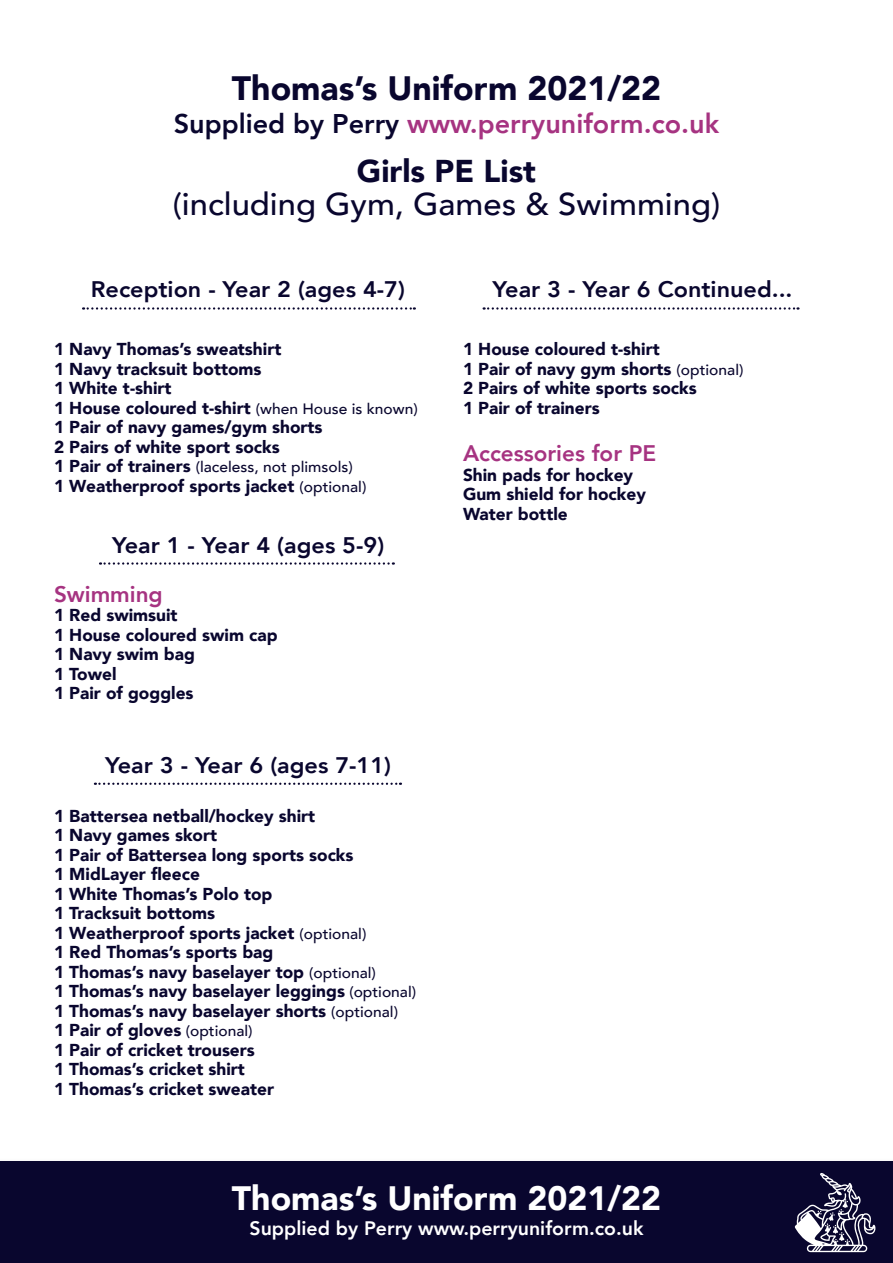
<style>
.page{position:relative;width:893px;height:1263px;background:#fff}
.page>*{position:absolute;margin:0;border:0;box-sizing:border-box;transform-origin:0 0}
.t1{font:900 33.75px "Avenir";color:#fff}
.t2{font:900 33.75px "Avenir";color:#09062e}
.t3{font:500 31.5px "Avenir";color:#09062e;scale:1.04 1}
.t4{font:900 31.5px "Avenir";color:#09062e}
.t5{font:800 27px "Avenir";color:#a63381}
.t6{font:800 22.5px "Avenir";color:#09062e;scale:1.04 1}
.t7{font:800 22.5px "Avenir";color:#a63381}
.t8{font:800 19.5px "Avenir";color:#fff}
.t9{font:900 17.25px "Avenir";color:#09062e}
.t10{font:500 15px "Avenir";color:#09062e;scale:1.04 1}
.s1{color:#09062e}
.s2{font-weight:500;font-size:15px}
.s3{font-weight:900;font-size:17.25px}
</style>
<div class="page">
<div style="left:0;top:1161px;width:893px;height:102px;background:#09062e"></div>
<svg style="left:83px;top:307px;width:332px;height:3px"></svg>
<svg style="left:484px;top:307px;width:314px;height:3px"></svg>
<svg style="left:100px;top:562px;width:294px;height:3px"></svg>
<svg style="left:95px;top:783px;width:306px;height:2px"></svg>
<svg style="left:795px;top:1173px;width:80px;height:79px"></svg>
<p class="t2" style="left:232px;top:59px;width:431px">Thomas’s Uniform 2021/22</p>
<p class="t5" style="left:174px;top:102px;width:547px"><span class="s1">Supplied by Perry</span> www.perryuniform.co.uk</p>
<p class="t4" style="left:357px;top:144px;width:181px">Girls PE List</p>
<p class="t3" style="left:173px;top:177px;width:528px">(including Gym, Games &amp; Swimming)</p>
<p class="t6" style="left:91px;top:272px;width:304px">Reception - Year 2 (ages 4-7)</p>
<p class="t6" style="left:493px;top:272px;width:290px">Year 3 - Year 6 Continued...</p>
<p class="t9" style="left:54px;top:334px;width:229px">1 Navy Thomas’s sweatshirt</p>
<p class="t9" style="left:54px;top:354px;width:209px">1 Navy tracksuit bottoms</p>
<p class="t9" style="left:54px;top:373px;width:119px">1 White t-shirt</p>
<p class="t9" style="left:54px;top:393px;width:365px">1 House coloured t-shirt <span class="s2">(when House is known)</span></p>
<p class="t9" style="left:54px;top:412px;width:270px">1 Pair of navy games/gym shorts</p>
<p class="t9" style="left:54px;top:432px;width:227px">2 Pairs of white sport socks</p>
<p class="t10" style="left:54px;top:454px;width:289px"><span class="s3">1 Pair of trainers</span> (laceless, not plimsols)</p>
<p class="t9" style="left:54px;top:471px;width:314px">1 Weatherproof sports jacket <span class="s2">(optional)</span></p>
<p class="t6" style="left:112px;top:528px;width:263px">Year 1 - Year 4 (ages 5-9)</p>
<p class="t7" style="left:54px;top:576px;width:110px">Swimming</p>
<p class="t9" style="left:54px;top:600px;width:125px">1 Red swimsuit</p>
<p class="t9" style="left:54px;top:620px;width:225px">1 House coloured swim cap</p>
<p class="t9" style="left:54px;top:639px;width:142px">1 Navy swim bag</p>
<p class="t9" style="left:54px;top:659px;width:64px">1 Towel</p>
<p class="t9" style="left:54px;top:678px;width:141px">1 Pair of goggles</p>
<p class="t6" style="left:105px;top:747px;width:276px">Year 3 - Year 6 (ages 7-11)</p>
<p class="t9" style="left:54px;top:801px;width:263px">1 Battersea netball/hockey shirt</p>
<p class="t9" style="left:54px;top:820px;width:165px">1 Navy games skort</p>
<p class="t9" style="left:54px;top:840px;width:301px">1 Pair of Battersea long sports socks</p>
<p class="t9" style="left:54px;top:859px;width:147px">1 MidLayer fleece</p>
<p class="t9" style="left:54px;top:879px;width:220px">1 White Thomas’s Polo top</p>
<p class="t9" style="left:54px;top:898px;width:163px">1 Tracksuit bottoms</p>
<p class="t9" style="left:54px;top:918px;width:314px">1 Weatherproof sports jacket <span class="s2">(optional)</span></p>
<p class="t9" style="left:54px;top:937px;width:221px">1 Red Thomas’s sports bag</p>
<p class="t9" style="left:54px;top:957px;width:323px">1 Thomas’s navy baselayer top <span class="s2">(optional)</span></p>
<p class="t9" style="left:54px;top:976px;width:364px">1 Thomas’s navy baselayer leggings <span class="s2">(optional)</span></p>
<p class="t9" style="left:54px;top:996px;width:345px">1 Thomas’s navy baselayer shorts <span class="s2">(optional)</span></p>
<p class="t9" style="left:54px;top:1015px;width:200px">1 Pair of gloves <span class="s2">(optional)</span></p>
<p class="t9" style="left:54px;top:1035px;width:202px">1 Pair of cricket trousers</p>
<p class="t9" style="left:54px;top:1054px;width:192px">1 Thomas’s cricket shirt</p>
<p class="t9" style="left:54px;top:1074px;width:222px">1 Thomas’s cricket sweater</p>
<p class="t9" style="left:463px;top:334px;width:198px">1 House coloured t-shirt</p>
<p class="t9" style="left:463px;top:354px;width:282px">1 Pair of navy gym shorts <span class="s2">(optional)</span></p>
<p class="t9" style="left:463px;top:373px;width:235px">2 Pairs of white sports socks</p>
<p class="t9" style="left:463px;top:393px;width:138px">1 Pair of trainers</p>
<p class="t7" style="left:463px;top:436px;width:195px">Accessories for PE</p>
<p class="t9" style="left:463px;top:460px;width:172px">Shin pads for hockey</p>
<p class="t9" style="left:463px;top:479px;width:185px">Gum shield for hockey</p>
<p class="t9" style="left:463px;top:499px;width:106px">Water bottle</p>
<p class="t1" style="left:232px;top:1169px;width:431px">Thomas’s Uniform 2021/22</p>
<p class="t8" style="left:249px;top:1213px;width:395px">Supplied by Perry www.perryuniform.co.uk</p>
</div>
